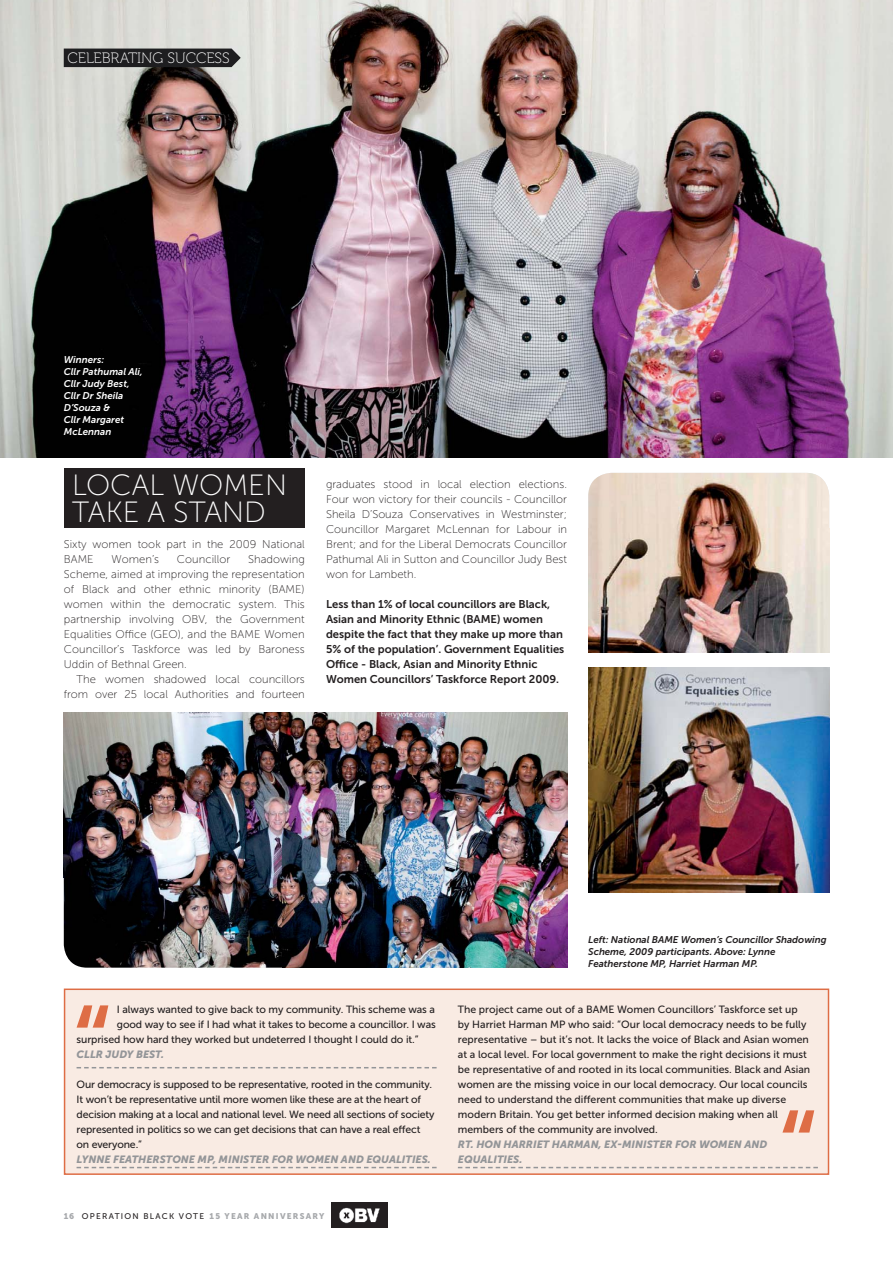
<style>
.page{position:relative;width:893px;height:1263px;background:#fff}
.page>*{position:absolute;margin:0;border:0;box-sizing:border-box;transform-origin:0 0}
.t1{font:29.25px/27px "Museo Sans 100";color:#fff}
.t2{font:15px "Museo 100";color:#fff}
.t3{font:11.25px/15px "Museo Sans 100";color:#231f20;text-align:justify}
.t4{font:11.25px/15px "Museo Sans 700";color:#231f20}
.t5{font:10.5px/15px "Museo Sans 500";color:#231f20}
.t6{font:italic 10.5px/15px "Museo Sans 900";color:#939598}
.t7{font:italic 9.75px/12px "Museo Sans 700";letter-spacing:-.005em;color:#231f20}
.t8{font:italic 9.75px/12px "Museo Sans 700";color:#fff}
.t9{font:8.25px "Museo Sans 900";letter-spacing:.15em;color:#a7a9ac}
.s1{font-family:"Museo Sans 500";color:#231f20}
</style>
<div class="page">
<img style="left:0;top:0;width:892px;height:458px">
<div style="left:64px;top:468px;width:241px;height:60px;background:#231f20"></div>
<img style="left:64px;top:713px;width:503px;height:255px;border-radius:23px">
<img style="left:64px;top:713px;width:218px;height:165px">
<img style="left:282px;top:713px;width:285px;height:255px">
<img style="left:588px;top:668px;width:241px;height:225px">
<img style="left:588px;top:473px;width:241px;height:180px;border-radius:23px">
<img style="left:588px;top:529px;width:241px;height:124px">
<div style="left:65px;top:989px;width:763px;height:185px;background:#f9ebe3"></div>
<div style="left:64px;top:989px;width:765px;height:186px;border:2px solid #de6d45"></div>
<svg style="left:77px;top:1005px;width:31px;height:23px"></svg>
<svg style="left:782px;top:1110px;width:32px;height:23px"></svg>
<div style="left:64px;top:49px;width:177px;height:18px;background:#1e1e20"></div>
<svg style="left:77px;top:1067px;width:359px;height:1px"></svg>
<svg style="left:77px;top:1167px;width:359px;height:1px"></svg>
<svg style="left:458px;top:1167px;width:359px;height:1px"></svg>
<img style="left:331px;top:1202px;width:56px;height:26px">
<h2 class="t2" style="left:68px;top:52px;width:163px">CELEBRATING SUCCESS</h2>
<p class="t8" style="left:64px;top:354px;width:81px">Winners:<br>Cllr Pathumal Ali,<br>Cllr Judy Best,<br>Cllr Dr Sheila<br>D’Souza &amp;<br>Cllr Margaret<br>McLennan</p>
<h1 class="t1" style="left:72px;top:474px;width:216px">LOCAL WOMEN<br>TAKE A STAND</h1>
<p class="t3" style="left:64px;top:538px;width:242px">Sixty women took part in the 2009 National<br>BAME</p>
<p class="t3" style="left:64px;top:553px;width:242px;text-indent:184px">Shadowing Scheme, aimed at improving the representation of Black and other ethnic minority (BAME) women within the democratic system. This partnership involving OBV, the Government Equalities Office (GEO), and the BAME Women Councillor’s Taskforce was led by Baroness Uddin of Bethnal Green.</p>
<p class="t3" style="left:64px;top:673px;width:242px;text-align:right">The women shadowed local councillors from over 25 local Authorities and fourteen</p>
<p class="t3" style="left:111px;top:553px;width:49px">Women’s</p>
<p class="t3" style="left:177px;top:553px;width:55px">Councillor</p>
<p class="t3" style="left:326px;top:478px;width:242px">graduates stood in local election elections.<br>Four won victory for their councils - Councillor Sheila D’Souza Conservatives in Westminster; Councillor Margaret McLennan for Labour in Brent; and for the Liberal Democrats Councillor Pathumal Ali in Sutton and Councillor Judy Best won for Lambeth.</p>
<p class="t4" style="left:326px;top:598px;width:240px">Less than 1% of local councillors are Black, Asian and Minority Ethnic (BAME) women despite the fact that they make up more than 5% of the population’. Government Equalities Office - Black, Asian and Minority Ethnic Women Councillors’ Taskforce Report 2009.</p>
<p class="t7" style="left:588px;top:935px;width:240px">Left: National BAME Women’s Councillor Shadowing<br>Scheme, 2009 participants. Above: Lynne<br>Featherstone MP, Harriet Harman MP.</p>
<p class="t5" style="left:117px;top:1002px;width:320px">I always wanted to give back to my community. This scheme was a</p>
<p class="t5" style="left:117px;top:1017px;width:320px">good way to see if I had what it takes to become a councillor. I was</p>
<p class="t5" style="left:77px;top:1032px;width:343px">surprised how hard they worked but undeterred I thought I could do it.”</p>
<p class="t6" style="left:77px;top:1047px;width:89px">CLLR JUDY BEST.</p>
<p class="t5" style="left:77px;top:1077px;width:359px">Our democracy is supposed to be representative, rooted in the community.<br>It won’t be representative until more women like these are at the heart of decision making at a local and national level. We need all sections of society represented in politics so we can get decisions that can have a real effect on everyone.”</p>
<p class="t6" style="left:77px;top:1151px;width:356px">LYNNE FEATHERSTONE MP, MINISTER FOR WOMEN AND EQUALITIES.</p>
<p class="t9" style="left:64px;top:1213px;width:262px">16 <span class="s1">OPERATION BLACK VOTE</span> 15 YEAR ANNIVERSARY</p>
<p class="t5" style="left:458px;top:1002px;width:354px">The project came out of a BAME Women Councillors’ Taskforce set up by Harriet Harman MP who said: “Our local democracy needs to be fully representative – but it’s not. It lacks the voice of Black and Asian women at a local level. For local government to make the right decisions it must be representative of and rooted in its local communities. Black and Asian women are the missing voice in our local democracy. Our local councils need to understand the different communities that make up diverse modern Britain. You get better informed decision making when all members of the community are involved.</p>
<p class="t6" style="left:458px;top:1136px;width:311px">RT. HON HARRIET HARMAN, EX-MINISTER FOR WOMEN AND<br>EQUALITIES.</p>
</div>
